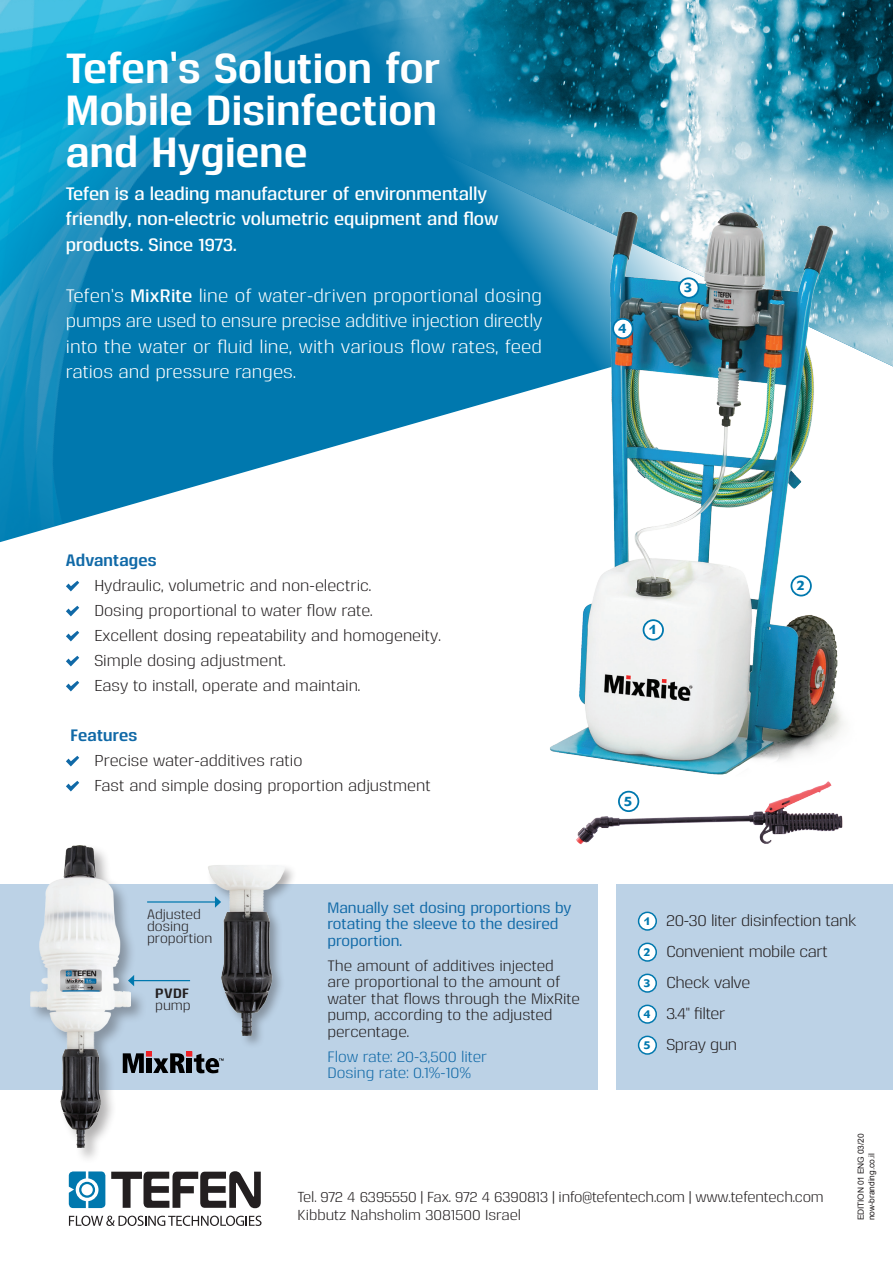
<style>
.page{position:relative;width:893px;height:1263px;background:#fff}
.page>*{position:absolute;margin:0;border:0;box-sizing:border-box;transform-origin:0 0}
.t1{font:700 42px "Reznik";letter-spacing:.01em;color:#fff}
.t2{font:18px/25.5px "Reznik";color:#fff;text-align:justify}
.t3{font:600 18px/25.5px "Reznik";color:#fff}
.t4{font:500 17.85px "Fb Reforma";color:#0078ae}
.t5{font:700 16.5px "Reznik";letter-spacing:.015em;color:#1069a7}
.t6{font:15.75px "Reznik";color:#231f20}
.t7{font:15.75px "Reznik";letter-spacing:-.02em;color:#231f20}
.t8{font:15px/16.5px "Reznik";color:#231f20}
.t9{font:500 15px/16.5px "Reznik";color:#1069a7}
.t10{font:15px/16.5px "Reznik";color:#1069a7}
.t11{font:500 15px "Fb Reforma";color:#0078ae}
.t12{font:14.4px "Reznik";letter-spacing:-.01em;color:#231f20}
.t13{font:13.5px/12px "Reznik";color:#231f20}
.t14{font:700 13.5px/12px "Reznik";color:#231f20;scale:1.09 1}
.t15{font:8.4px "Arial";letter-spacing:-.02em;color:#231f20}
.s1{font-weight:600}
.s2{font-weight:400}
</style>
<div class="page">
<svg style="left:69px;top:1171px;width:36px;height:37px"></svg>
<div style="left:79px;top:1182px;width:16px;height:16px;border:2px solid #0078ae;border-radius:50%"></div>
<svg style="left:69px;top:1215px;width:192px;height:11px"></svg>
<svg style="left:111px;top:1171px;width:150px;height:37px"></svg>
<div style="left:617px;top:884px;width:276px;height:206px;background:#bcd2e6"></div>
<div style="left:0;top:884px;width:597px;height:206px;background:#bcd2e6"></div>
<svg style="left:680px;top:0;width:213px;height:367px;background:#65a2b5"></svg>
<img style="left:0;top:0;width:680px;height:543px">
<img style="left:513px;top:200px;width:367px;height:561px">
<div style="left:643px;top:620px;width:20px;height:20px;background:#fff;border-radius:50%"></div>
<div style="left:643px;top:619px;width:21px;height:21px;border:2px solid #0078ae;border-radius:50%"></div>
<div style="left:791px;top:576px;width:20px;height:20px;background:#fff;border-radius:50%"></div>
<div style="left:790px;top:575px;width:22px;height:21px;border:2px solid #0078ae;border-radius:50%"></div>
<div style="left:679px;top:278px;width:19px;height:20px;background:#fff;border-radius:50%"></div>
<div style="left:678px;top:277px;width:21px;height:22px;border:2px solid #0078ae;border-radius:50%"></div>
<div style="left:613px;top:319px;width:20px;height:19px;background:#fff;border-radius:50%"></div>
<div style="left:612px;top:318px;width:21px;height:21px;border:2px solid #0078ae;border-radius:50%"></div>
<div style="left:28px;top:843px;width:119px;height:321px;background:#231f20;opacity:.35"></div>
<img style="left:31px;top:845px;width:100px;height:302px">
<div style="left:206px;top:863px;width:92px;height:186px;background:#231f20;opacity:.35"></div>
<img style="left:183px;top:865px;width:115px;height:170px">
<hr style="left:147px;top:901px;width:69px;height:1px;background:#0078ae">
<svg style="left:215px;top:896px;width:6px;height:12px"></svg>
<img style="left:576px;top:761px;width:267px;height:84px">
<div style="left:619px;top:792px;width:19px;height:19px;background:#fff;border-radius:50%"></div>
<div style="left:618px;top:791px;width:21px;height:21px;border:2px solid #0078ae;border-radius:50%"></div>
<svg style="left:123px;top:1052px;width:101px;height:21px"></svg>
<hr style="left:133px;top:980px;width:57px;height:1px;background:#0078ae">
<svg style="left:128px;top:975px;width:6px;height:11px"></svg>
<svg style="left:66px;top:581px;width:13px;height:10px"></svg>
<svg style="left:66px;top:606px;width:13px;height:10px"></svg>
<svg style="left:66px;top:631px;width:13px;height:10px"></svg>
<svg style="left:66px;top:656px;width:13px;height:10px"></svg>
<svg style="left:66px;top:681px;width:13px;height:10px"></svg>
<svg style="left:66px;top:756px;width:13px;height:10px"></svg>
<svg style="left:66px;top:781px;width:13px;height:10px"></svg>
<div style="left:639px;top:912px;width:17px;height:18px;background:#fff;border-radius:50%"></div>
<div style="left:638px;top:911px;width:19px;height:20px;border:2px solid #0078ae;border-radius:50%"></div>
<div style="left:639px;top:943px;width:17px;height:18px;background:#fff;border-radius:50%"></div>
<div style="left:638px;top:942px;width:19px;height:20px;border:2px solid #0078ae;border-radius:50%"></div>
<div style="left:639px;top:974px;width:17px;height:18px;background:#fff;border-radius:50%"></div>
<div style="left:638px;top:973px;width:19px;height:20px;border:2px solid #0078ae;border-radius:50%"></div>
<div style="left:639px;top:1005px;width:17px;height:18px;background:#fff;border-radius:50%"></div>
<div style="left:638px;top:1004px;width:19px;height:20px;border:2px solid #0078ae;border-radius:50%"></div>
<div style="left:639px;top:1036px;width:17px;height:18px;background:#fff;border-radius:50%"></div>
<div style="left:638px;top:1035px;width:19px;height:20px;border:2px solid #0078ae;border-radius:50%"></div>
<p class="t1" style="left:66px;top:40px;width:376px">Tefen s’ Solution for</p>
<p class="t1" style="left:66px;top:82px;width:372px">Mobile Disinfection</p>
<p class="t1" style="left:66px;top:124px;width:243px">and Hygiene</p>
<p class="t3" style="left:66px;top:180px;width:434px">Tefen is a leading manufacturer of environmentally friendly, non-electric volumetric equipment and flow products. Since 1973.</p>
<p class="t2" style="left:66px;top:282px;width:478px">Tefen s’ <span class="s1">MixRite</span> line of water-driven proportional dosing pumps are used to ensure precise additive injection directly into the water or fluid line, with various flow rates, feed ratios and pressure ranges.</p>
<p class="t4" style="left:618px;top:318px;width:10px">4</p>
<p class="t4" style="left:684px;top:278px;width:10px">3</p>
<p class="t5" style="left:66px;top:549px;width:92px">Advantages</p>
<p class="t6" style="left:94px;top:575px;width:278px">Hydraulic, volumetric and non-electric.</p>
<p class="t6" style="left:94px;top:600px;width:280px">Dosing proportional to water flow rate.</p>
<p class="t6" style="left:94px;top:625px;width:348px">Excellent dosing repeatability and homogeneity.</p>
<p class="t6" style="left:94px;top:650px;width:193px">Simple dosing adjustment.</p>
<p class="t6" style="left:94px;top:675px;width:268px">Easy to install, operate and maintain.</p>
<p class="t5" style="left:71px;top:725px;width:68px">Features</p>
<p class="t6" style="left:94px;top:750px;width:210px">Precise water-additives ratio</p>
<p class="t6" style="left:94px;top:775px;width:338px">Fast and simple dosing proportion adjustment</p>
<p class="t13" style="left:147px;top:907px;width:67px">Adjusted dosing proportion</p>
<p class="t14" style="left:155px;top:986px;width:34px">PVDF <span class="s2">pump</span></p>
<p class="t9" style="left:327px;top:898px;width:246px">Manually set dosing proportions by rotating the sleeve to the desired proportion.</p>
<p class="t8" style="left:327px;top:956px;width:254px">The amount of additives injected are proportional to the amount of water that flows through the MixRite pump, according to the adjusted percentage.</p>
<p class="t10" style="left:327px;top:1047px;width:161px">Flow rate: 20-3,500 liter<br>Dosing rate: 0.1%-10%</p>
<p class="t4" style="left:648px;top:619px;width:10px">1</p>
<p class="t4" style="left:796px;top:575px;width:10px">2</p>
<p class="t4" style="left:624px;top:791px;width:10px">5</p>
<p class="t11" style="left:643px;top:913px;width:9px">1</p>
<p class="t7" style="left:666px;top:910px;width:192px">20-30 liter disinfection tank</p>
<p class="t11" style="left:643px;top:944px;width:9px">2</p>
<p class="t7" style="left:666px;top:941px;width:163px">Convenient mobile cart</p>
<p class="t11" style="left:643px;top:975px;width:9px">3</p>
<p class="t7" style="left:666px;top:972px;width:85px">Check valve</p>
<p class="t11" style="left:643px;top:1006px;width:9px">4</p>
<p class="t6" style="left:666px;top:1003px;width:60px">3.4" filter</p>
<p class="t11" style="left:643px;top:1037px;width:9px">5</p>
<p class="t7" style="left:666px;top:1034px;width:72px">Spray gun</p>
<p class="t12" style="left:298px;top:1188px;width:528px">Tel. 972 4 6395550 | Fax. 972 4 6390813 | info@tefentech.com | www.tefentech.com</p>
<p class="t12" style="left:298px;top:1206px;width:225px">Kibbutz Nahsholim 3081500 Israel</p>
<p class="t15" style="left:855px;top:1220px;width:88px;rotate:-90deg">EDITION 01 ENG 03/20</p>
<p class="t15" style="left:866px;top:1220px;width:68px;rotate:-90deg">now-branding.co i l.</p>
</div>
